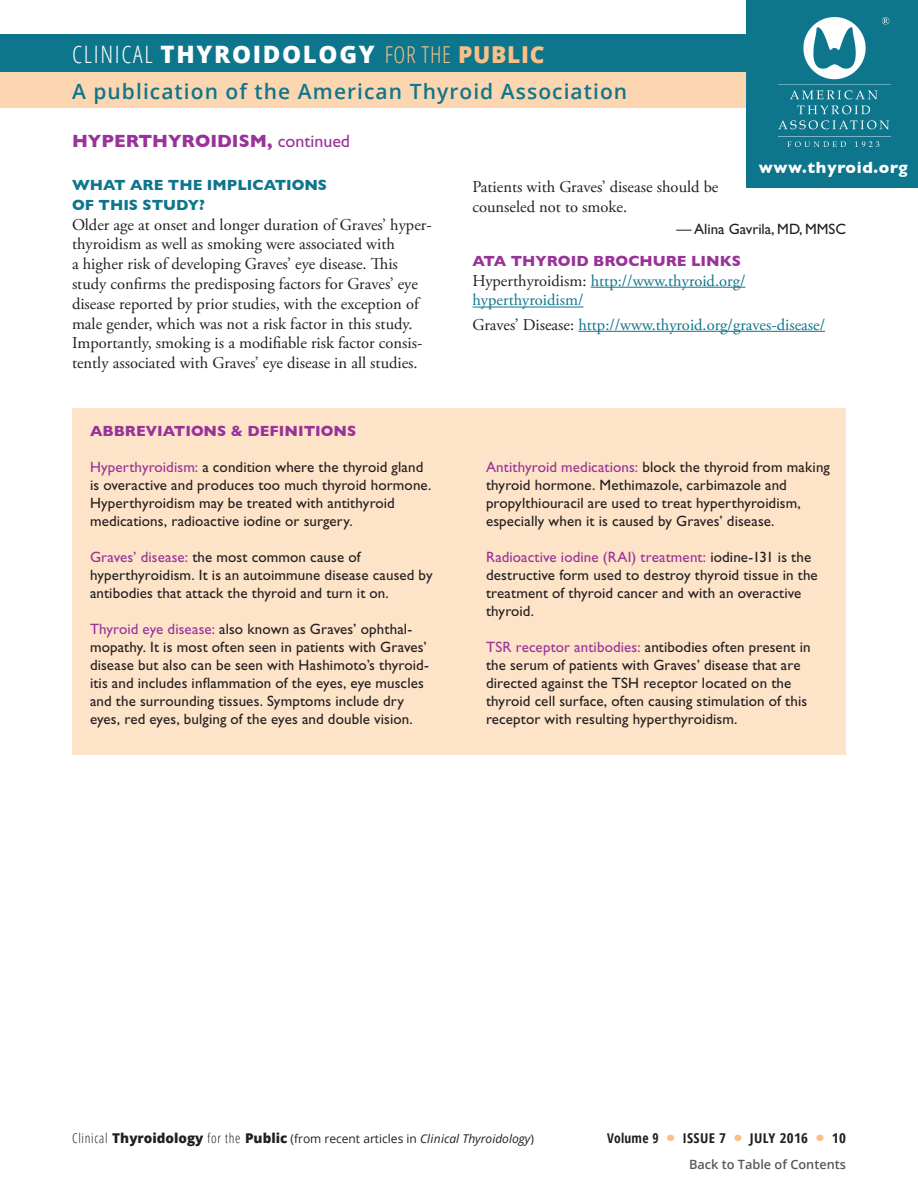
<style>
.page{position:relative;width:918px;height:1188px;background:#fff}
.page>*{position:absolute;margin:0;border:0;box-sizing:border-box;transform-origin:0 0}
.t1{font:800 24px "Open Sans";letter-spacing:.07em;color:#fff}
.t2{font:600 21px "Open Sans";letter-spacing:.05em;color:#0e768c}
.Topic_Header{font:700 18px "Gill Sans";color:#939}
.body_serif{font:16.5px/19.8px "Adobe Garamond Pro";color:#231f20}
.body_links{font:16.5px/19.8px "Adobe Garamond Pro";color:#0e768c}
.t3{font:700 16.5px "Gill Sans";letter-spacing:.04em;color:#fff}
.abbreviations_body{font:15px/18px "Gill Sans Std";letter-spacing:.01em;color:#231f20}
.question{font:700 15px/19.5px "Gill Sans";color:#0e768c}
.abbreviations_head{font:700 15px "Gill Sans";color:#939}
.question_links{font:700 15px "Gill Sans";color:#939}
.body_editor_name{font:15px "Gill Sans Std";color:#231f20}
.t4{font:700 condensed 13.5px "Open Sans";letter-spacing:.02em;color:#231f20;scale:1.1 1}
.t5{font:700 condensed 13.5px "Open Sans";letter-spacing:.02em;color:#231f20}
.t6{font:600 12.75px "Open Sans";color:#58595b}
.t7{font:12px "Open Sans";color:#231f20}
.s1{font-weight:300;font-stretch:condensed}
.s2{font-weight:300;font-stretch:condensed;font-size:23.25px;color:#fbc086}
.s3{font-size:23.25px;color:#fbc086}
.s4{font-family:"Gill Sans Std";font-weight:400}
.s5{color:#939}
.s6{color:#231f20}
.s7{font-weight:300;font-stretch:condensed;font-size:13.5px}
.s8{font-weight:800;font-size:13.5px}
.s9{font-style:italic}
</style>
<div class="page">
<div style="left:72px;top:408px;width:774px;height:346px;background:#fde3c8"></div>
<div style="left:0;top:70px;width:918px;height:38px;background:#fcd6b0"></div>
<div style="left:0;top:35px;width:918px;height:37px;background:#0e768c"></div>
<div style="left:747px;top:0;width:171px;height:188px;background:#0e768c"></div>
<img style="left:778px;top:18px;width:112px;height:129px">
<hr style="left:591px;top:287px;width:154px;height:1px;background:#0e768c">
<hr style="left:472px;top:307px;width:112px;height:1px;background:#0e768c">
<hr style="left:578px;top:331px;width:247px;height:1px;background:#0e768c">
<p class="t1" style="left:72px;top:36px;width:474px"><span class="s1">CLINICAL</span> THYROIDOLOGY <span class="s2">FOR THE</span> <span class="s3">PUBLIC</span></p>
<p class="t2" style="left:72px;top:77px;width:557px">A publication of the American Thyroid Association</p>
<p class="Topic_Header" style="left:72px;top:131px;width:280px">HYPERTHYROIDISM, <span class="s4">continued</span></p>
<p class="question" style="left:72px;top:175px;width:257px">WHAT ARE THE IMPLICATIONS<br>OF THIS STUDY?</p>
<p class="body_serif" style="left:72px;top:215px;width:361px">Older age at onset and longer duration of Graves’ hyper&shy;thyroidism as well as smoking were associated with<br>a higher risk of developing Graves’ eye disease. This study confirms the predisposing factors for Graves’ eye disease reported by prior studies, with the exception of male gender, which was not a risk factor in this study.<br>Importantly, smoking is a modifiable risk factor consis&shy;tently associated with Graves’ eye disease in all studies.</p>
<p class="abbreviations_head" style="left:90px;top:422px;width:268px">ABBREVIATIONS &amp; DEFINITIONS</p>
<p class="abbreviations_body" style="left:90px;top:458px;width:343px"><span class="s5">Hyperthyroidism:</span> a condition where the thyroid gland is overactive and produces too much thyroid hormone.<br>Hyperthyroidism may be treated with antithyroid medications, radioactive iodine or surgery.</p>
<p class="abbreviations_body" style="left:90px;top:548px;width:344px"><span class="s5">Graves’ disease:</span> the most common cause of hyperthyroidism. It is an autoimmune disease caused by antibodies that attack the thyroid and turn it on.</p>
<p class="abbreviations_body" style="left:90px;top:620px;width:341px"><span class="s5">Thyroid eye disease:</span> also known as Graves’ ophthal&shy;mopathy. It is most often seen in patients with Graves’ disease but also can be seen with Hashimoto’s thyroid&shy;itis and includes inflammation of the eyes, eye muscles and the surrounding tissues. Symptoms include dry eyes, red eyes, bulging of the eyes and double vision.</p>
<p class="t3" style="left:759px;top:158px;width:150px">www.thyroid.org</p>
<p class="body_serif" style="left:472px;top:177px;width:248px">Patients with Graves’ disease should be counseled not to smoke.</p>
<p class="body_editor_name" style="left:677px;top:221px;width:171px">— Alina Gavrila, MD, MMSC</p>
<p class="question_links" style="left:472px;top:252px;width:270px">ATA THYROID BROCHURE LINKS</p>
<p class="body_links" style="left:472px;top:271px;width:274px"><span class="s6">Hyperthyroidism:</span> http://www.thyroid.org/ hyperthyroidism/</p>
<p class="body_links" style="left:472px;top:315px;width:354px"><span class="s6">Graves’ Disease:</span> http://www.thyroid.org/graves-disease/</p>
<p class="abbreviations_body" style="left:486px;top:458px;width:346px"><span class="s5">Antithyroid medications:</span> block the thyroid from making thyroid hormone. Methimazole, carbimazole and propylthiouracil are used to treat hyperthyroidism, especially when it is caused by Graves’ disease.</p>
<p class="abbreviations_body" style="left:486px;top:548px;width:333px"><span class="s5">Radioactive iodine (RAI) treatment:</span> iodine-131 is the destructive form used to destroy thyroid tissue in the treatment of thyroid cancer and with an overactive thyroid.</p>
<p class="abbreviations_body" style="left:486px;top:638px;width:326px"><span class="s5">TSR receptor antibodies:</span> antibodies often present in the serum of patients with Graves’ disease that are directed against the TSH receptor located on the thyroid cell surface, often causing stimulation of this receptor with resulting hyperthyroidism.</p>
<p class="t7" style="left:72px;top:1130px;width:463px"><span class="s7">Clinical</span> <span class="s8">Thyroidology</span> <span class="s7">for the</span> <span class="s8">Public</span> (from recent articles in <span class="s9">Clinical Thyroidology</span>)</p>
<p class="t5" style="left:607px;top:1129px;width:53px">Volume 9</p>
<p class="t4" style="left:682px;top:1129px;width:41px">ISSUE 7</p>
<p class="t4" style="left:750px;top:1129px;width:54px">JULY 2016</p>
<p class="t4" style="left:832px;top:1129px;width:14px">10</p>
<p class="t6" style="left:689px;top:1155px;width:158px">Back to Table of Contents</p>
</div>
